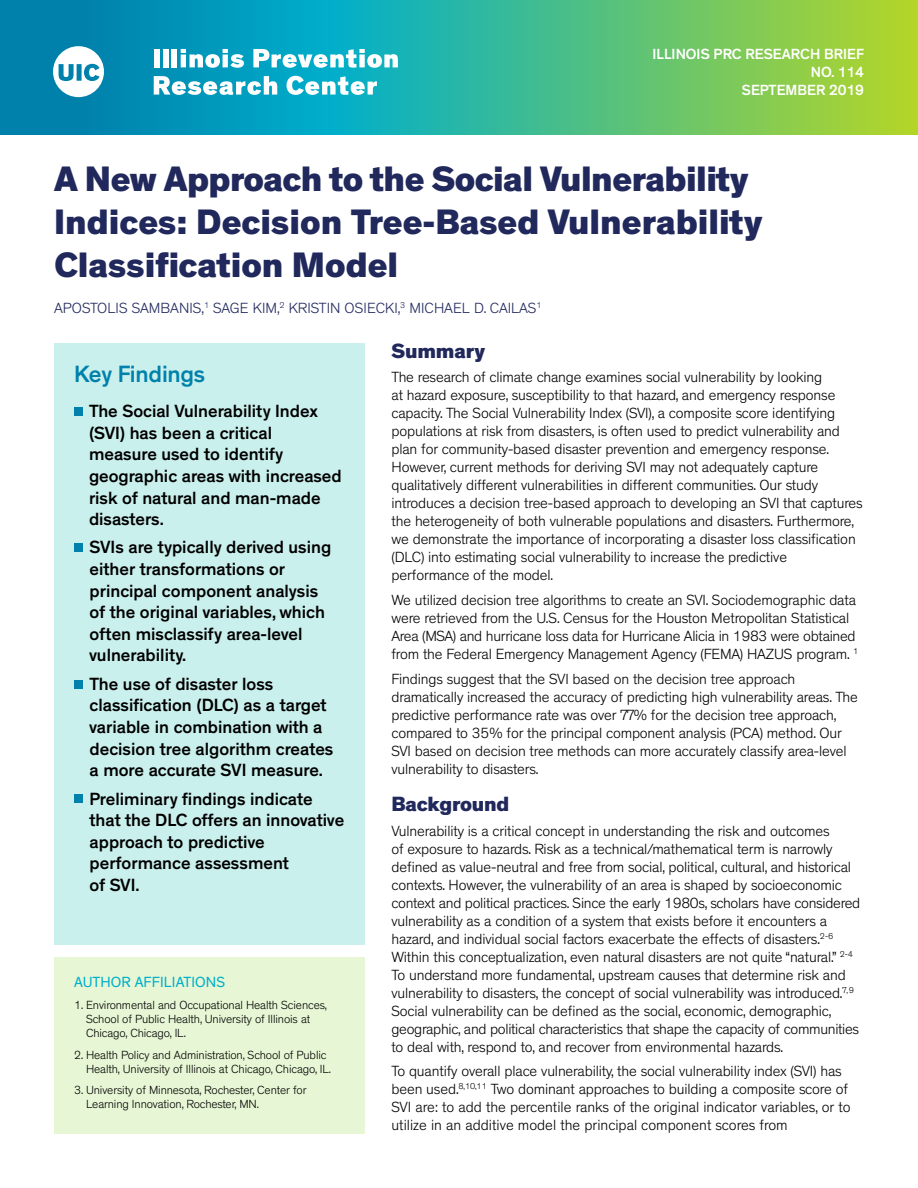
<style>
.page{position:relative;width:918px;height:1188px;background:#fff}
.page>*{position:absolute;margin:0;border:0;box-sizing:border-box;transform-origin:0 0}
.Document_Title{font:800 36px/43.2px "Theinhardt";color:#20285c}
.KEY_FINDINGS{font:500 24px "Theinhardt";letter-spacing:-.01em;color:#0081ab}
.Inset_box_subtitle{font:800 21px "Theinhardt";letter-spacing:-.01em;color:#20285c}
.Key_finding_bullet_t{font:500 18px/21.6px "Theinhardt";color:#000}
.t1{font:300 15px/18px "Theinhardt";letter-spacing:-.01em;color:#000}
.Authors{font:300 15px "Theinhardt";letter-spacing:.005em;color:#20285c}
.Document_Title-2{font:500 15px "Theinhardt";letter-spacing:.005em;color:#fff}
.Author_Affiliations{font:15px "Theinhardt";letter-spacing:.005em;color:#00aecb}
.t2{font:300 12px/14.4px "Theinhardt";letter-spacing:-.01em;color:#000}
</style>
<div class="page">
<svg style="left:0;top:0;width:918px;height:135px;background:#3fb28a"></svg>
<svg style="left:53px;top:46px;width:51px;height:51px"></svg>
<div style="left:154px;top:49px;width:5px;height:18px;background:#fff"></div>
<div style="left:163px;top:49px;width:5px;height:18px;background:#fff"></div>
<div style="left:172px;top:49px;width:5px;height:18px;background:#fff"></div>
<svg style="left:181px;top:49px;width:63px;height:19px"></svg>
<svg style="left:253px;top:49px;width:145px;height:19px"></svg>
<svg style="left:154px;top:76px;width:123px;height:19px"></svg>
<svg style="left:287px;top:76px;width:90px;height:19px"></svg>
<div style="left:54px;top:343px;width:310px;height:602px;background:#caf0ed"></div>
<div style="left:74px;top:407px;width:9px;height:9px;background:#0081ab"></div>
<div style="left:74px;top:544px;width:9px;height:8px;background:#0081ab"></div>
<div style="left:74px;top:680px;width:9px;height:8px;background:#0081ab"></div>
<div style="left:74px;top:795px;width:9px;height:8px;background:#0081ab"></div>
<div style="left:54px;top:957px;width:310px;height:177px;background:#e7f7d5"></div>
<h1 class="Document_Title-2" style="left:652px;top:45px;width:213px">ILLINOIS PRC RESEARCH BRIEF</h1>
<h1 class="Document_Title-2" style="left:811px;top:63px;width:55px">NO. 114</h1>
<h1 class="Document_Title-2" style="left:742px;top:81px;width:124px">SEPTEMBER 2019</h1>
<h1 class="Document_Title" style="left:54px;top:158px;width:710px">A New Approach to the Social Vulnerability<br>Indices: Decision Tree-Based Vulnerability<br>Classification Model</h1>
<p class="Authors" style="left:54px;top:299px;width:489px">APOSTOLIS SAMBANIS,<sup>1</sup> SAGE KIM,<sup>2</sup> KRISTIN OSIECKI,<sup>3</sup> MICHAEL D. CAILAS<sup>1</sup></p>
<p class="KEY_FINDINGS" style="left:74px;top:360px;width:133px">Key Findings</p>
<p class="Key_finding_bullet_t" style="left:89px;top:401px;width:254px">The Social Vulnerability Index (SVI) has been a critical measure used to identify geographic areas with increased risk of natural and man-made disasters.</p>
<p class="Key_finding_bullet_t" style="left:90px;top:537px;width:243px">SVIs are typically derived using either transformations or principal component analysis of the original variables, which often misclassify area-level vulnerability.</p>
<p class="Key_finding_bullet_t" style="left:90px;top:673px;width:245px">The use of disaster loss classification (DLC) as a target variable in combination with a decision tree algorithm creates a more accurate SVI measure.</p>
<p class="Key_finding_bullet_t" style="left:90px;top:788px;width:256px">Preliminary findings indicate that the DLC offers an innovative approach to predictive performance assessment<br>of SVI.</p>
<p class="Author_Affiliations" style="left:74px;top:974px;width:152px">AUTHOR AFFILIATIONS</p>
<p class="t2" style="left:86px;top:998px;width:242px;text-indent:-12px">1. Environmental and Occupational Health Sciences,<br>School of Public Health, University of Illinois at<br>Chicago, Chicago, IL.</p>
<p class="t2" style="left:86px;top:1048px;width:247px;text-indent:-12px">2. Health Policy and Administration, School of Public<br>Health, University of Illinois at Chicago, Chicago, IL.</p>
<p class="t2" style="left:86px;top:1083px;width:222px;text-indent:-12px">3. University of Minnesota, Rochester, Center for<br>Learning Innovation, Rochester, MN.</p>
<p class="Inset_box_subtitle" style="left:392px;top:338px;width:95px">Summary</p>
<p class="t1" style="left:392px;top:369px;width:473px">The research of climate change examines social vulnerability by looking<br>at hazard exposure, susceptibility to that hazard, and emergency response capacity. The Social Vulnerability Index (SVI), a composite score identifying populations at risk from disasters, is often used to predict vulnerability and plan for community-based disaster prevention and emergency response.<br>However, current methods for deriving SVI may not adequately capture qualitatively different vulnerabilities in different communities. Our study introduces a decision tree-based approach to developing an SVI that captures the heterogeneity of both vulnerable populations and disasters. Furthermore, we demonstrate the importance of incorporating a disaster loss classification (DLC) into estimating social vulnerability to increase the predictive performance of the model.</p>
<p class="t1" style="left:392px;top:591px;width:468px">We utilized decision tree algorithms to create an SVI. Sociodemographic data were retrieved from the U.S. Census for the Houston Metropolitan Statistical Area (MSA) and hurricane loss data for Hurricane Alicia in 1983 were obtained from the Federal Emergency Management Agency (FEMA) HAZUS program. <sup>1</sup></p>
<p class="t1" style="left:392px;top:670px;width:468px">Findings suggest that the SVI based on the decision tree approach dramatically increased the accuracy of predicting high vulnerability areas. The predictive performance rate was over 77% for the decision tree approach, compared to 35% for the principal component analysis (PCA) method. Our SVI based on decision tree methods can more accurately classify area-level vulnerability to disasters.</p>
<p class="Inset_box_subtitle" style="left:392px;top:791px;width:119px">Background</p>
<p class="t1" style="left:392px;top:822px;width:470px">Vulnerability is a critical concept in understanding the risk and outcomes<br>of exposure to hazards. Risk as a technical/mathematical term is narrowly defined as value-neutral and free from social, political, cultural, and historical contexts. However, the vulnerability of an area is shaped by socioeconomic context and political practices. Since the early 1980s, scholars have considered vulnerability as a condition of a system that exists before it encounters a hazard, and individual social factors exacerbate the effects of disasters.<sup>2-6<br></sup>Within this conceptualization, even natural disasters are not quite “natural.” <sup>2-4<br></sup>To understand more fundamental, upstream causes that determine risk and vulnerability to disasters, the concept of social vulnerability was introduced.<sup>7,9<br></sup>Social vulnerability can be defined as the social, economic, demographic, geographic, and political characteristics that shape the capacity of communities to deal with, respond to, and recover from environmental hazards.</p>
<p class="t1" style="left:392px;top:1062px;width:461px">To quantify overall place vulnerability, the social vulnerability index (SVI) has been used.<sup>8,10,11</sup> Two dominant approaches to building a composite score of SVI are: to add the percentile ranks of the original indicator variables, or to utilize in an additive model the principal component scores from</p>
</div>
